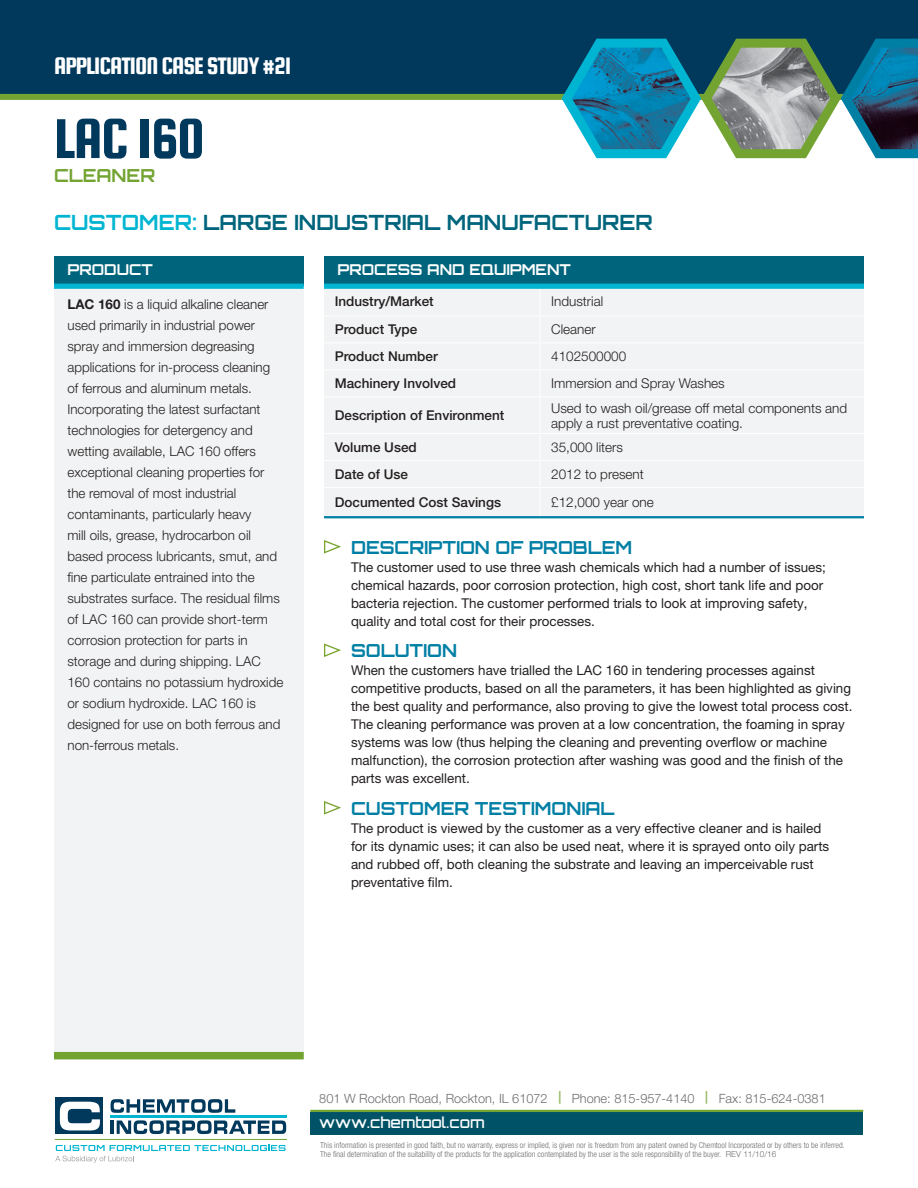
<style>
.page{position:relative;width:918px;height:1188px;background:#fff}
.page>*{position:absolute;margin:0;border:0;box-sizing:border-box;transform-origin:0 0}
.t1{font:60px "Squada One";letter-spacing:-.03em;color:#00395c}
.t2{font:25.5px "Squada One";letter-spacing:-.04em;color:#fff}
.t3{font:700 21px "Orbitron";color:#00657c}
.t4{font:700 18px "Orbitron";color:#007fa5}
.t5{font:700 18px "Orbitron";color:#73a432}
.t6{font:700 15px "Orbitron";color:#fff}
.t7{font:500 15px "Orbitron";color:#fff}
.t8{font:13.5px/18px "Helvetica Neue LT Pro";color:#231f20}
.t9{font:300 13.5px/21px "Helvetica Neue LT Pro";color:#231f20}
.t10{font:500 13.5px "Helvetica Neue LT Pro";color:#231f20}
.t11{font:300 12.75px "Helvetica Neue LT Pro";color:#6c6d70}
.t12{font:300 condensed 8.25px/9px "Helvetica Neue LT Pro";color:#6c6d70}
.s1{color:#00b5d1}
.s2{font-weight:700}
.s3{font-weight:700;color:#97b967}
.s4{font-stretch:normal}
</style>
<div class="page">
<div style="left:0;top:0;width:918px;height:98px;background:#00395c"></div>
<div style="left:0;top:94px;width:918px;height:6px;background:#73a432"></div>
<svg style="left:324px;top:540px;width:17px;height:14px"></svg>
<svg style="left:324px;top:644px;width:17px;height:13px"></svg>
<svg style="left:324px;top:801px;width:17px;height:14px"></svg>
<div style="left:324px;top:256px;width:540px;height:30px;background:#00657c"></div>
<div style="left:324px;top:289px;width:540px;height:227px;background:#f2f3f4"></div>
<hr style="left:324px;top:315px;width:216px;height:1px;background:#fff">
<hr style="left:540px;top:315px;width:324px;height:1px;background:#fff">
<hr style="left:324px;top:342px;width:216px;height:1px;background:#fff">
<hr style="left:540px;top:342px;width:324px;height:1px;background:#fff">
<hr style="left:324px;top:369px;width:216px;height:1px;background:#fff">
<svg style="left:540px;top:289px;width:1px;height:107px"></svg>
<hr style="left:540px;top:397px;width:1px;height:37px;background:#fff">
<svg style="left:540px;top:434px;width:1px;height:82px"></svg>
<hr style="left:540px;top:369px;width:324px;height:1px;background:#fff">
<hr style="left:324px;top:396px;width:216px;height:1px;background:#fff">
<hr style="left:540px;top:396px;width:324px;height:1px;background:#fff">
<hr style="left:324px;top:433px;width:216px;height:1px;background:#fff">
<hr style="left:540px;top:433px;width:324px;height:1px;background:#fff">
<hr style="left:324px;top:460px;width:216px;height:1px;background:#fff">
<hr style="left:540px;top:460px;width:324px;height:1px;background:#fff">
<hr style="left:324px;top:487px;width:216px;height:1px;background:#fff">
<hr style="left:540px;top:487px;width:324px;height:1px;background:#fff">
<hr style="left:324px;top:516px;width:216px;height:2px;background:#007fa5">
<hr style="left:540px;top:516px;width:324px;height:2px;background:#007fa5">
<div style="left:324px;top:284px;width:216px;height:5px;background:#00b5d1"></div>
<div style="left:540px;top:284px;width:324px;height:5px;background:#00b5d1"></div>
<div style="left:54px;top:256px;width:250px;height:30px;background:#00657c"></div>
<div style="left:54px;top:286px;width:250px;height:770px;background:#f2f3f4"></div>
<div style="left:54px;top:1052px;width:250px;height:7px;background:#73a432"></div>
<div style="left:54px;top:284px;width:250px;height:5px;background:#00b5d1"></div>
<svg style="left:55px;top:1145px;width:231px;height:18px"></svg>
<hr style="left:55px;top:1139px;width:232px;height:1px;background:#73a432">
<svg style="left:56px;top:1098px;width:47px;height:36px"></svg>
<svg style="left:60px;top:1102px;width:40px;height:28px"></svg>
<hr style="left:110px;top:1116px;width:177px;height:2px;background:#00b5d1">
<svg style="left:111px;top:1099px;width:124px;height:14px"></svg>
<svg style="left:111px;top:1120px;width:175px;height:14px"></svg>
<div style="left:310px;top:1112px;width:553px;height:23px;background:#005367"></div>
<hr style="left:310px;top:1110px;width:553px;height:2px;background:#73a432">
<svg style="left:556px;top:38px;width:362px;height:121px"></svg>
<h2 class="t2" style="left:54px;top:52px;width:239px">APPLICATION CASE STUDY #21</h2>
<h1 class="t1" style="left:54px;top:106px;width:152px">LAC 160</h1>
<h3 class="t5" style="left:54px;top:165px;width:103px">CLEANER</h3>
<h3 class="t3" style="left:54px;top:210px;width:296px"><span class="s1">CUSTOMER:</span> LARGE INDUSTRI</h3>
<h3 class="t3" style="left:406px;top:210px;width:163px">AL MANUFACTURER</h3>
<p class="t6" style="left:68px;top:261px;width:13px">PRO</p>
<p class="t6" style="left:104px;top:261px;width:26px">DUCT</p>
<p class="t9" style="left:68px;top:294px;width:217px"><span class="s2">LAC 160</span> is a liquid alkaline cleaner used primarily in industrial power spray and immersion degreasing applications for in-process cleaning of ferrous and aluminum metals.<br>Incorporating the latest surfactant technologies for detergency and wetting available, LAC 160 offers exceptional cleaning properties for the removal of most industrial contaminants, particularly heavy<br>mill oils, grease, hydrocarbon oil based process lubricants, smut, and fine particulate entrained into the substrates surface. The residual films of LAC 160 can provide short-term corrosion protection for parts in storage and during shipping. LAC 160 contains no potassium hydroxide or sodium hydroxide. LAC 160 is designed for use on both ferrous and non-ferrous metals.</p>
<p class="t6" style="left:338px;top:261px;width:13px">PROCESS</p>
<p class="t6" style="left:427px;top:261px;width:145px">AND EQUIPMENT</p>
<p class="t10" style="left:335px;top:293px;width:101px">Industry/Market</p>
<p class="t9" style="left:551px;top:290px;width:53px">Industrial</p>
<p class="t10" style="left:335px;top:321px;width:84px">Product Type</p>
<p class="t9" style="left:551px;top:319px;width:46px">Cleaner</p>
<p class="t10" style="left:335px;top:348px;width:105px">Product Number</p>
<p class="t9" style="left:551px;top:346px;width:77px">4102500000</p>
<p class="t10" style="left:335px;top:375px;width:123px">Machinery Involved</p>
<p class="t9" style="left:551px;top:373px;width:175px">Immersion and Spray Washes</p>
<p class="t10" style="left:335px;top:407px;width:171px">Description of Environment</p>
<p class="t9" style="left:551px;top:400px;width:298px;line-height:15px">Used to wash oil/grease off metal components and apply a rust preventative coating.</p>
<p class="t10" style="left:335px;top:439px;width:84px">Volume Used</p>
<p class="t9" style="left:551px;top:436px;width:73px">35,000 liters</p>
<p class="t10" style="left:335px;top:466px;width:75px">Date of Use</p>
<p class="t9" style="left:551px;top:463px;width:94px">2012 to present</p>
<p class="t10" style="left:335px;top:494px;width:168px">Documented Cost Savings</p>
<p class="t9" style="left:551px;top:492px;width:104px">£12,000 year one</p>
<h3 class="t4" style="left:349px;top:536px;width:13px">DESCRI</h3>
<h3 class="t4" style="left:428px;top:536px;width:116px">PTION OF PRO</h3>
<h3 class="t4" style="left:573px;top:536px;width:30px">BLEM</h3>
<p class="t8" style="left:351px;top:558px;width:476px">The customer used to use three wash chemicals which had a number of issues; chemical hazards, poor corrosion protection, high cost, short tank life and poor bacteria rejection. The customer performed trials to look at improving safety, quality and total cost for their processes.</p>
<h3 class="t4" style="left:351px;top:640px;width:106px">SOLUTION</h3>
<p class="t8" style="left:351px;top:661px;width:503px">When the customers have trialled the LAC 160 in tendering processes against competitive products, based on all the parameters, it has been highlighted as giving the best quality and performance, also proving to give the lowest total process cost.<br>The cleaning performance was proven at a low concentration, the foaming in spray systems was low (thus helping the cleaning and preventing overflow or machine malfunction), the corrosion protection after washing was good and the finish of the parts was excellent.</p>
<h3 class="t4" style="left:351px;top:797px;width:31px">CUSTOMER</h3>
<h3 class="t4" style="left:475px;top:797px;width:14px">TESTIMO</h3>
<h3 class="t4" style="left:566px;top:797px;width:48px">NIAL</h3>
<p class="t8" style="left:351px;top:819px;width:480px">The product is viewed by the customer as a very effective cleaner and is hailed for its dynamic uses; it can also be used neat, where it is sprayed onto oily parts and rubbed off, both cleaning the substrate and leaving an imperceivable rust preventative film.</p>
<p class="t11" style="left:319px;top:1091px;width:508px">801 W Rockton Road, Rockton, IL 61072 <span class="s3">|</span> Phone: 815-957-4140 <span class="s3">|</span> Fax: 815-624-0381</p>
<p class="t7" style="left:319px;top:1113px;width:167px">www.chemtool.com</p>
<p class="t12" style="left:320px;top:1140px;width:526px">This information is presented in good faith, but no warranty, express or implied, is given nor is freedom from any patent owned by Chemtool Incorporated or by others to be inferred.<br>The final determination of the suitability of the products for the application contemplated by the user is the sole responsibility of the buyer. <span class="s4">REV 11/10/16</span></p>
</div>
